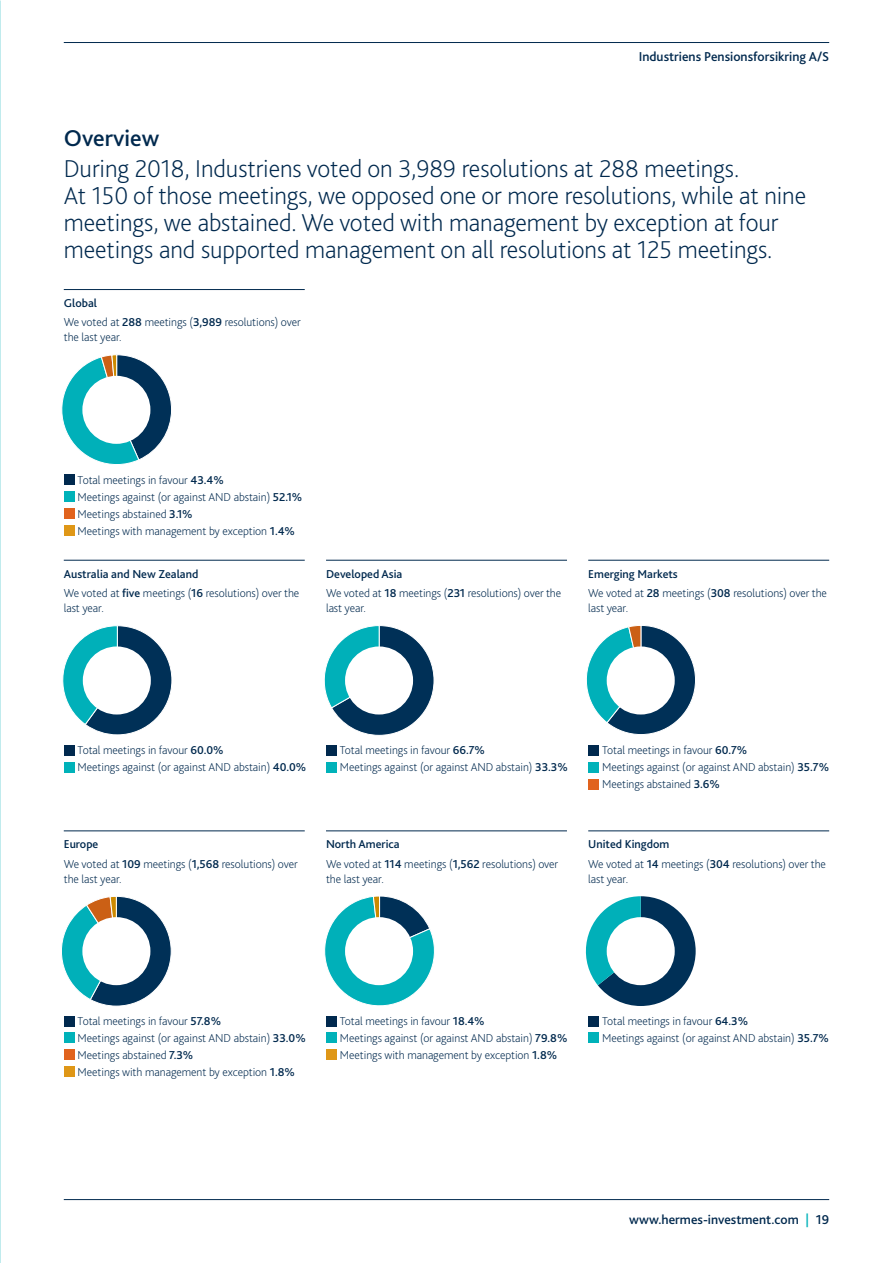
<style>
.page{position:relative;width:893px;height:1263px;background:#fff}
.page>*{position:absolute;margin:0;border:0;box-sizing:border-box;transform-origin:0 0}
.t1{font:200 25.5px/27px "Bliss 2";letter-spacing:-.005em;color:#00294e}
.t2{font:500 24px "Bliss 2";color:#00294e}
.t3{font:500 13.5px "Bliss 2";color:#00294e}
.t4{font:200 12px/17px "Bliss 2";letter-spacing:-.005em;color:#00294e}
.s1{font-weight:500}
.s2{color:#00b2b9}
</style>
<div class="page">
<hr style="left:64px;top:1199px;width:765px;height:1px;background:#00294e">
<hr style="left:64px;top:42px;width:765px;height:1px;background:#00294e">
<hr style="left:64px;top:289px;width:241px;height:1px;background:#00294e">
<svg style="left:61px;top:354px;width:111px;height:111px"></svg>
<div style="left:64px;top:474px;width:10px;height:11px;background:#00294e"></div>
<div style="left:64px;top:491px;width:10px;height:11px;background:#00b2b9"></div>
<div style="left:64px;top:508px;width:10px;height:11px;background:#e1631e"></div>
<div style="left:64px;top:525px;width:10px;height:11px;background:#df9717"></div>
<div style="left:326px;top:1016px;width:11px;height:10px;background:#00294e"></div>
<div style="left:326px;top:1033px;width:11px;height:10px;background:#00b2b9"></div>
<div style="left:326px;top:1050px;width:11px;height:10px;background:#df9717"></div>
<div style="left:588px;top:1016px;width:11px;height:10px;background:#00294e"></div>
<div style="left:588px;top:1033px;width:11px;height:10px;background:#00b2b9"></div>
<div style="left:588px;top:745px;width:11px;height:11px;background:#00294e"></div>
<div style="left:588px;top:762px;width:11px;height:10px;background:#00b2b9"></div>
<div style="left:588px;top:779px;width:11px;height:10px;background:#e1631e"></div>
<div style="left:326px;top:745px;width:10px;height:11px;background:#00294e"></div>
<div style="left:326px;top:762px;width:10px;height:10px;background:#00b2b9"></div>
<div style="left:64px;top:745px;width:10px;height:11px;background:#00294e"></div>
<div style="left:64px;top:762px;width:10px;height:10px;background:#00b2b9"></div>
<div style="left:64px;top:1016px;width:10px;height:10px;background:#00294e"></div>
<div style="left:64px;top:1033px;width:10px;height:10px;background:#00b2b9"></div>
<div style="left:64px;top:1050px;width:10px;height:10px;background:#e1631e"></div>
<div style="left:64px;top:1067px;width:10px;height:10px;background:#df9717"></div>
<hr style="left:326px;top:560px;width:241px;height:1px;background:#00294e">
<hr style="left:64px;top:560px;width:241px;height:1px;background:#00294e">
<hr style="left:588px;top:560px;width:241px;height:1px;background:#00294e">
<svg style="left:324px;top:625px;width:110px;height:110px"></svg>
<svg style="left:586px;top:625px;width:110px;height:110px"></svg>
<hr style="left:64px;top:830px;width:241px;height:1px;background:#00294e">
<hr style="left:326px;top:830px;width:241px;height:1px;background:#00294e">
<hr style="left:588px;top:830px;width:241px;height:1px;background:#00294e">
<svg style="left:61px;top:896px;width:110px;height:110px"></svg>
<svg style="left:324px;top:896px;width:111px;height:110px"></svg>
<svg style="left:585px;top:896px;width:111px;height:110px"></svg>
<svg style="left:62px;top:625px;width:110px;height:110px"></svg>
<div style="left:82px;top:376px;width:68px;height:68px;background:#fff;border-radius:50%"></div>
<div style="left:83px;top:646px;width:68px;height:68px;background:#fff;border-radius:50%"></div>
<div style="left:345px;top:646px;width:68px;height:68px;background:#fff;border-radius:50%"></div>
<div style="left:607px;top:646px;width:68px;height:68px;background:#fff;border-radius:50%"></div>
<div style="left:345px;top:917px;width:68px;height:68px;background:#fff;border-radius:50%"></div>
<div style="left:82px;top:917px;width:68px;height:68px;background:#fff;border-radius:50%"></div>
<div style="left:607px;top:917px;width:68px;height:68px;background:#fff;border-radius:50%"></div>
<p class="t3" style="left:639px;top:48px;width:192px">Industriens Pensionsforsikring A/S</p>
<h2 class="t2" style="left:64px;top:123px;width:97px">Overview</h2>
<p class="t1" style="left:64px;top:155px;width:744px">During 2018, Industriens voted on 3,989 resolutions at 288 meetings.<br>At 150 of those meetings, we opposed one or more resolutions, while at nine meetings, we abstained. We voted with management by exception at four meetings and supported management on all resolutions at 125 meetings.</p>
<p class="t4" style="left:64px;top:293px;width:238px;line-height:19.2px"><span class="s1">Global<br></span>We voted at <span class="s1">288</span> meetings (<span class="s1">3,989</span> resolutions) over</p>
<p class="t4" style="left:64px;top:329px;width:59px">the last year.</p>
<p class="t4" style="left:78px;top:471px;width:226px">Total meetings in favour <span class="s1">43.4%<br></span>Meetings against (or against AND abstain) <span class="s1">52.1% </span>Meetings abstained <span class="s1">3.1%<br></span>Meetings with management by exception <span class="s1">1.4%</span></p>
<p class="t4" style="left:64px;top:564px;width:237px;line-height:19.2px"><span class="s1">Australia and New Zealand<br></span>We voted at <span class="s1">five</span> meetings (<span class="s1">16</span> resolutions) over the</p>
<p class="t4" style="left:64px;top:599px;width:42px">last year.</p>
<p class="t4" style="left:326px;top:564px;width:237px;line-height:19.2px"><span class="s1">Developed Asia<br></span>We voted at <span class="s1">18</span> meetings (<span class="s1">231</span> resolutions) over the</p>
<p class="t4" style="left:326px;top:599px;width:42px">last year.</p>
<p class="t4" style="left:588px;top:564px;width:240px;line-height:19.2px"><span class="s1">Emerging Markets<br></span>We voted at <span class="s1">28</span> meetings (<span class="s1">308</span> resolutions) over the</p>
<p class="t4" style="left:588px;top:599px;width:42px">last year.</p>
<p class="t4" style="left:78px;top:742px;width:230px">Total meetings in favour <span class="s1">60.0%<br></span>Meetings against (or against AND abstain) <span class="s1">40.0%</span></p>
<p class="t4" style="left:340px;top:742px;width:229px">Total meetings in favour <span class="s1">66.7%<br></span>Meetings against (or against AND abstain) <span class="s1">33.3%</span></p>
<p class="t4" style="left:64px;top:835px;width:235px;line-height:19.2px"><span class="s1">Europe<br></span>We voted at <span class="s1">109</span> meetings (<span class="s1">1,568</span> resolutions) over</p>
<p class="t4" style="left:64px;top:870px;width:59px">the last year.</p>
<p class="t4" style="left:326px;top:835px;width:234px;line-height:19.2px"><span class="s1">North America<br></span>We voted at <span class="s1">114</span> meetings (<span class="s1">1,562</span> resolutions) over</p>
<p class="t4" style="left:326px;top:870px;width:59px">the last year.</p>
<p class="t4" style="left:602px;top:742px;width:228px">Total meetings in favour <span class="s1">60.7%<br></span>Meetings against (or against AND abstain) <span class="s1">35.7%<br></span>Meetings abstained <span class="s1">3.6%</span></p>
<p class="t4" style="left:588px;top:835px;width:239px;line-height:19.2px"><span class="s1">United Kingdom<br></span>We voted at <span class="s1">14</span> meetings (<span class="s1">304</span> resolutions) over the</p>
<p class="t4" style="left:588px;top:870px;width:42px">last year.</p>
<p class="t4" style="left:78px;top:1013px;width:230px">Total meetings in favour <span class="s1">57.8%<br></span>Meetings against (or against AND abstain) <span class="s1">33.0% </span>Meetings abstained <span class="s1">7.3%<br></span>Meetings with management by exception <span class="s1">1.8%</span></p>
<p class="t4" style="left:340px;top:1013px;width:229px">Total meetings in favour <span class="s1">18.4%<br></span>Meetings against (or against AND abstain) <span class="s1">79.8%<br></span>Meetings with management by exception <span class="s1">1.8%</span></p>
<p class="t4" style="left:602px;top:1013px;width:228px">Total meetings in favour <span class="s1">64.3%<br></span>Meetings against (or against AND abstain) <span class="s1">35.7%</span></p>
<p class="t3" style="left:629px;top:1211px;width:201px">www.hermes-investment.com <span class="s2">|</span> 19</p>
</div>
